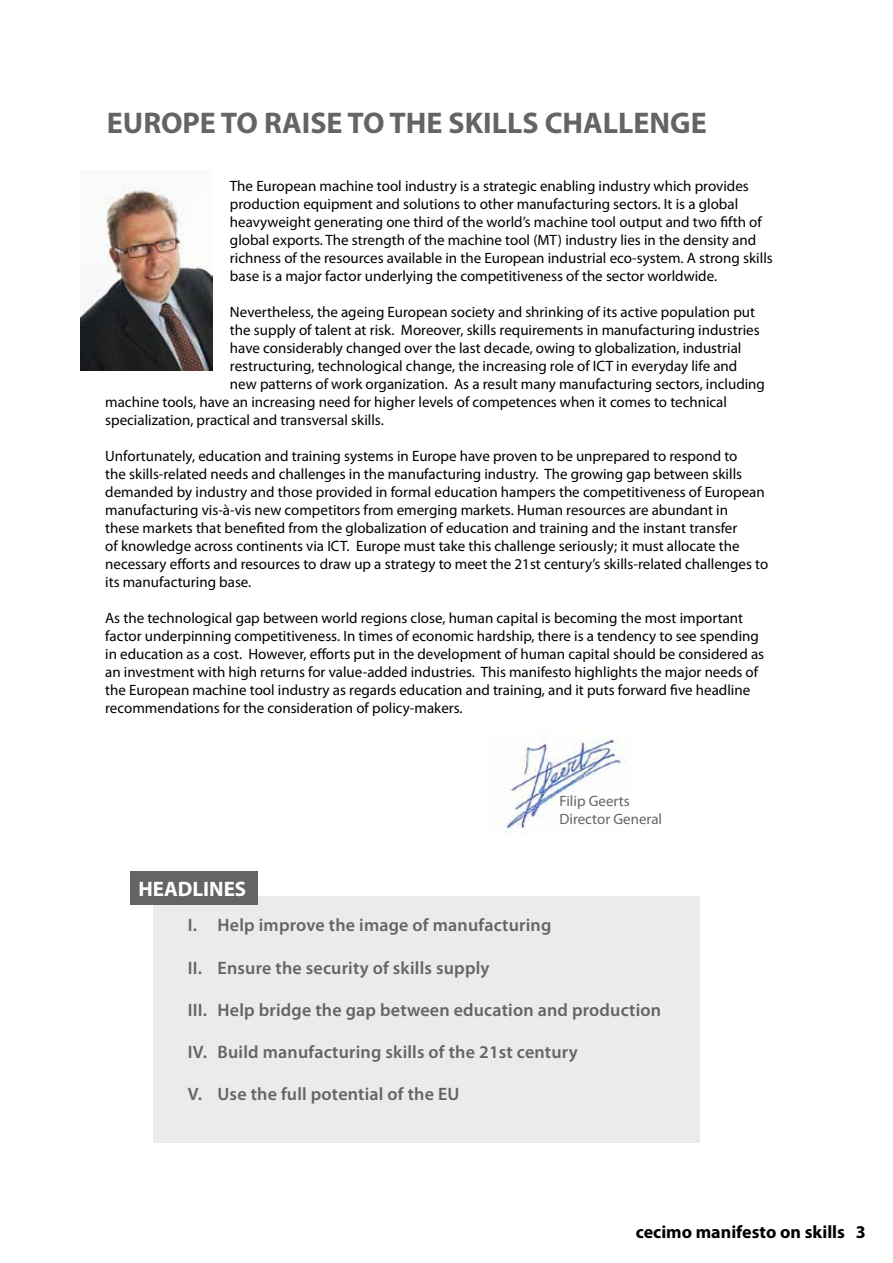
<style>
.page{position:relative;width:893px;height:1263px;background:#fff}
.page>*{position:absolute;margin:0;border:0;box-sizing:border-box;transform-origin:0 0}
.t1{font:700 30px "Myriad Pro";color:#636466}
.t2{font:700 21px "Myriad Pro";color:#fff}
.t3{font:600 18px "Myriad Pro";letter-spacing:.01em;color:#636466}
.t4{font:700 18px "Myriad Pro";color:#000}
.t5{font:15px/18px "Myriad Pro";color:#000}
.t6{font:15px/18px "Myriad Pro";color:#636466}
</style>
<div class="page">
<img style="left:80px;top:187px;width:133px;height:183px">
<img style="left:505px;top:737px;width:122px;height:96px">
<div style="left:154px;top:897px;width:546px;height:246px;background:#eaebec"></div>
<div style="left:130px;top:872px;width:127px;height:33px;background:#636466"></div>
<h1 class="t1" style="left:107px;top:104px;width:601px">EUROPE TO RAISE TO THE SKILLS CHALLENGE</h1>
<p class="t5" style="left:230px;top:176px;width:544px">The European machine tool industry is a strategic enabling industry which provides production equipment and solutions to other manufacturing sectors. It is a global heavyweight generating one third of the world’s machine tool output and two fifth of global exports. The strength of the machine tool (MT) industry lies in the density and richness of the resources available in the European industrial eco-system. A strong skills base is a major factor underlying the competitiveness of the sector worldwide.</p>
<p class="t5" style="left:230px;top:302px;width:527px">Nevertheless, the ageing European society and shrinking of its active population put</p>
<p class="t5" style="left:230px;top:320px;width:531px">the supply of talent at risk. Moreover, skills requirements in manufacturing industries</p>
<p class="t5" style="left:230px;top:338px;width:513px">have considerably changed over the last decade, owing to globalization, industrial</p>
<p class="t5" style="left:230px;top:356px;width:509px">restructuring, technological change, the increasing role of ICT in everyday life and</p>
<p class="t5" style="left:230px;top:374px;width:537px">new patterns of work organization. As a result many manufacturing sectors, including</p>
<p class="t5" style="left:105px;top:392px;width:623px">machine tools, have an increasing need for higher levels of competences when it comes to technical</p>
<p class="t5" style="left:105px;top:410px;width:280px">specialization, practical and transversal skills.</p>
<p class="t5" style="left:105px;top:446px;width:665px">Unfortunately, education and training systems in Europe have proven to be unprepared to respond to<br>the skills-related needs and challenges in the manufacturing industry. The growing gap between skills demanded by industry and those provided in formal education hampers the competitiveness of European manufacturing vis-à-vis new competitors from emerging markets. Human resources are abundant in<br>these markets that benefited from the globalization of education and training and the instant transfer<br>of knowledge across continents via ICT. Europe must take this challenge seriously; it must allocate the necessary efforts and resources to draw up a strategy to meet the 21st century’s skills-related challenges to its manufacturing base.</p>
<p class="t5" style="left:105px;top:608px;width:660px">As the technological gap between world regions close, human capital is becoming the most important factor underpinning competitiveness. In times of economic hardship, there is a tendency to see spending in education as a cost. However, efforts put in the development of human capital should be considered as an investment with high returns for value-added industries. This manifesto highlights the major needs of the European machine tool industry as regards education and training, and it puts forward five headline recommendations for the consideration of policy-makers.</p>
<h2 class="t2" style="left:138px;top:875px;width:109px">HEADLINES</h2>
<p class="t6" style="left:559px;top:792px;width:104px">Filip Geerts<br>Director General</p>
<p class="t3" style="left:188px;top:914px;width:365px">I. Help improve the image of manufacturing</p>
<p class="t3" style="left:188px;top:956px;width:303px">II. Ensure the security of skills supply</p>
<p class="t3" style="left:188px;top:998px;width:475px">III. Help bridge the gap between education and production</p>
<p class="t3" style="left:188px;top:1040px;width:391px">IV. Build manufacturing skills of the 21st century</p>
<p class="t3" style="left:188px;top:1082px;width:273px">V. Use the full potential of the EU</p>
<p class="t4" style="left:636px;top:1220px;width:232px">cecimo manifesto on skills 3</p>
</div>
